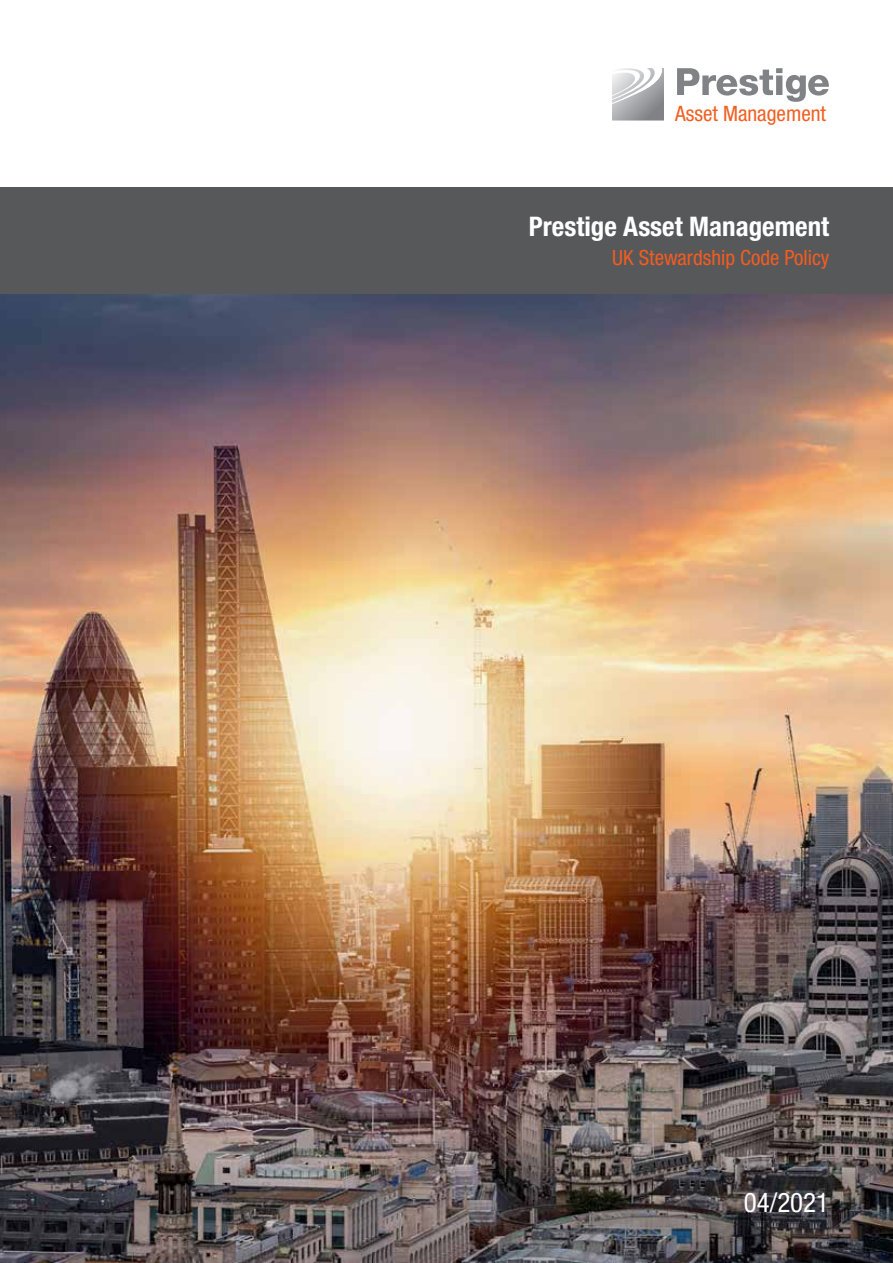
<style>
.page{position:relative;width:893px;height:1263px;background:#fff}
.page>*{position:absolute;margin:0;border:0;box-sizing:border-box;transform-origin:0 0}
.t1{font:700 condensed 27px "Helvetica Neue";color:#fff}
.t2{font:condensed 27px "Helvetica Neue";color:#fff}
.t3{font:condensed 21.3px "Helvetica Neue";color:#f25e21}
.t4{font:condensed 21px "Helvetica Neue";color:#f25d21}
</style>
<div class="page">
<img style="left:0;top:293px;width:893px;height:970px">
<div style="left:0;top:187px;width:893px;height:106px;background:#57585a"></div>
<svg style="left:677px;top:68px;width:152px;height:34px"></svg>
<svg style="left:612px;top:68px;width:52px;height:53px"></svg>
<p class="t3" style="left:675px;top:101px;width:152px">Asset Management</p>
<p class="t1" style="left:529px;top:210px;width:302px">Prestige Asset Management</p>
<p class="t4" style="left:612px;top:246px;width:218px">UK Stewardship Code Policy</p>
<p class="t2" style="left:744px;top:1187px;width:87px">04/2021</p>
</div>
